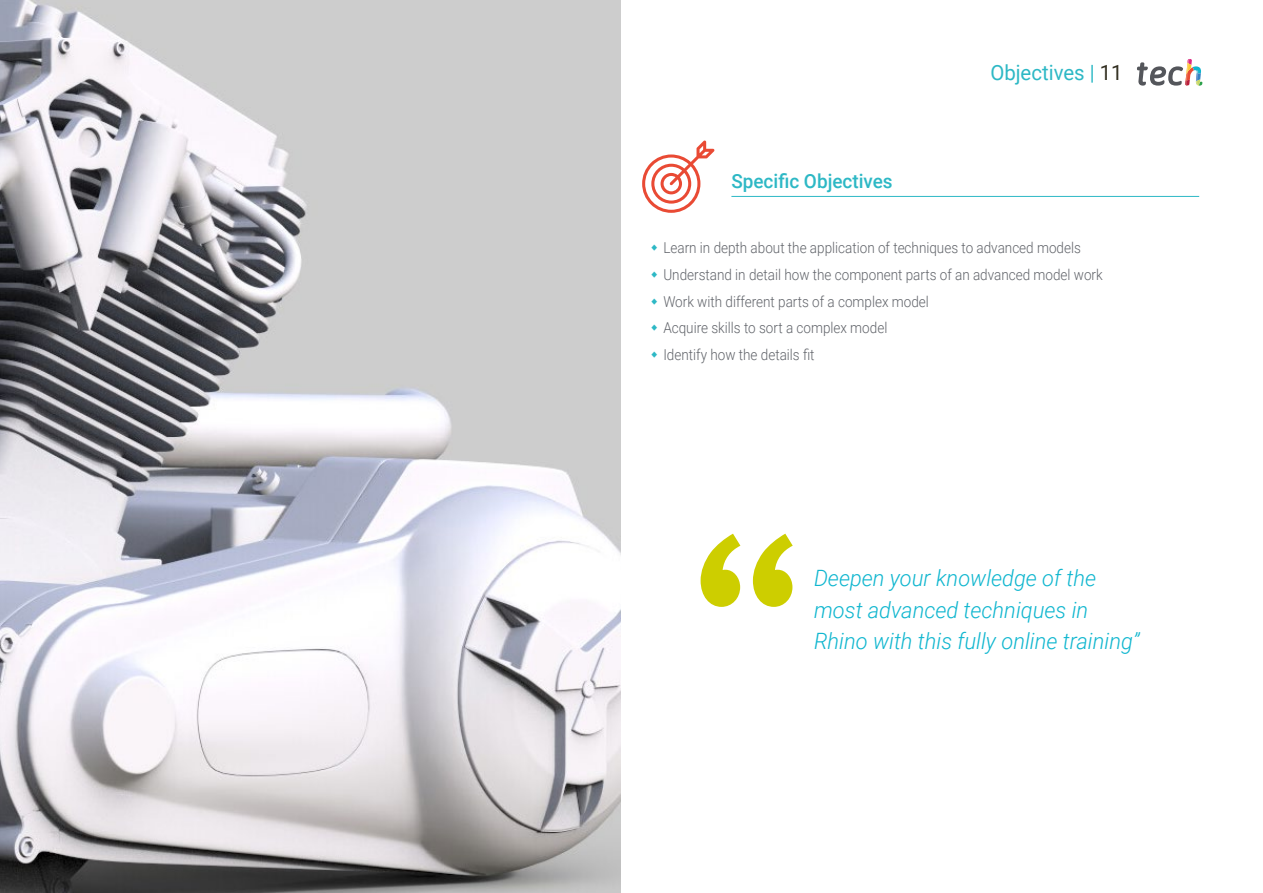
<style>
.page{position:relative;width:1263px;height:893px;background:#fff}
.page>*{position:absolute;margin:0;border:0;box-sizing:border-box;transform-origin:0 0}
.t1{font:italic 300 22.5px/31.5px "Roboto";color:#0fb6cf}
.t2{font:21px "Roboto";color:#2db8c5}
.t3{font:500 19.5px "Roboto";color:#2db8c5}
.t4{font:300 15px/26.7px "Roboto";color:#61646a;scale:.9 1}
.s1{color:#312e20}
</style>
<div class="page">
<hr style="left:731px;top:196px;width:468px;height:1px;background:#2db8c5">
<svg style="left:642px;top:140px;width:72px;height:73px"></svg>
<img style="left:0;top:0;width:621px;height:893px">
<svg style="left:1137px;top:59px;width:65px;height:27px"></svg>
<svg style="left:701px;top:534px;width:92px;height:73px"></svg>
<h3 class="t3" style="left:731px;top:168px;width:163px">Specific Objectives</h3>
<h2 class="t2" style="left:990px;top:57px;width:134px">Objectives | <span class="s1">11</span></h2>
<p class="t4" style="left:663px;top:234px;width:490px">Learn in depth about the application of techniques to advanced models Understand in detail how the component parts of an advanced model work Work with different parts of a complex model<br>Acquire skills to sort a complex model<br>Identify how the details fit</p>
<h1 class="t1" style="left:814px;top:562px;width:327px">Deepen your knowledge of the most advanced techniques in<br>Rhino with this fully online training”</h1>
</div>
